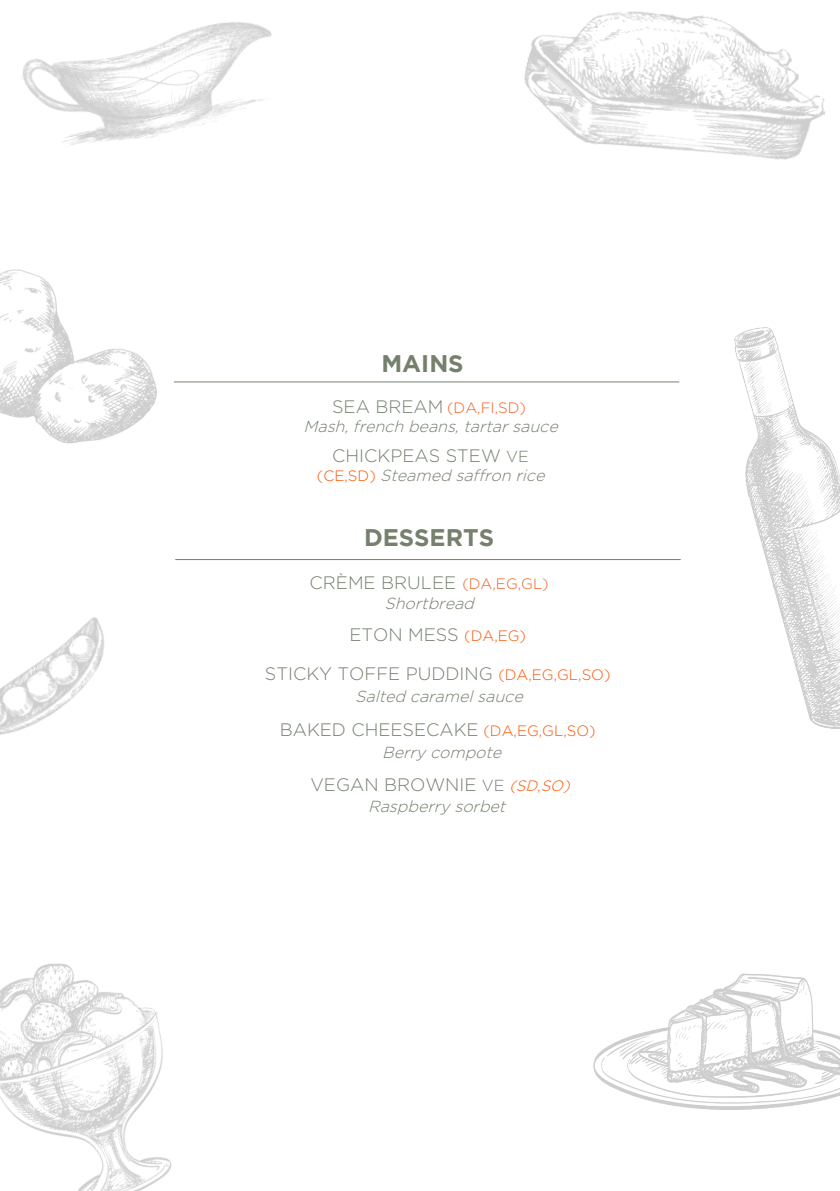
<style>
.page{position:relative;width:840px;height:1191px;background:#fff}
.page>*{position:absolute;margin:0;border:0;box-sizing:border-box;transform-origin:0 0}
.t1{font:700 24px "Gotham";color:#75816d}
.t2{font:300 18px/39.6px "Gotham";color:#75816d;text-align:center}
.t3{font:italic 300 16px "Gotham";color:#75816d}
.t4{font:300 15px "Gotham";color:#f15f21}
.s1{font-size:18px;color:#75816d}
.s2{font-size:16px}
.s3{font-style:normal;font-size:15px;color:#fd5402}
.s4{font-size:15px;color:#f15f21}
.s5{font-size:15px;color:#fd5402}
.s6{font-style:italic;font-size:15px;color:#fd5402}
</style>
<div class="page">
<img style="left:21px;top:22px;width:251px;height:123px">
<hr style="left:175px;top:559px;width:505px;height:1px;background:#75816d">
<img style="left:524px;top:11px;width:301px;height:149px">
<img style="left:0;top:963px;width:172px;height:228px">
<img style="left:593px;top:973px;width:246px;height:136px">
<img style="left:0;top:617px;width:104px;height:118px">
<img style="left:0;top:269px;width:156px;height:175px">
<img style="left:734px;top:327px;width:105px;height:401px">
<hr style="left:174px;top:381px;width:505px;height:1px;background:#75816d">
<h1 class="t1" style="left:381px;top:349px;width:84px">MAINS</h1>
<p class="t4" style="left:332px;top:398px;width:195px"><span class="s1">SEA BREAM</span> (DA,FI,SD)</p>
<p class="t3" style="left:303px;top:416px;width:261px">Mash,french beans,tartarsauce</p>
<p class="t2" style="left:332px;top:435px;width:198px">CHICKPEAS STEW <span class="s2">VE</span></p>
<p class="t3" style="left:317px;top:465px;width:234px"><span class="s3">( C E , S D )</span> Steamed saffron rice</p>
<h1 class="t1" style="left:364px;top:523px;width:131px">DESSERTS</h1>
<p class="t2" style="left:309px;top:562px;width:240px">CRÈME BRULEE <span class="s4">(DA,EG,GL)</span></p>
<p class="t3" style="left:384px;top:593px;width:96px">Shortbread</p>
<p class="t2" style="left:265px;top:614px;width:347px">ETON MESS <span class="s5">(DA,EG)<br></span>STICKY TOFFE PUDDING <span class="s5">(DA,EG,GL,SO)</span></p>
<p class="t3" style="left:355px;top:686px;width:174px">Salted caramelsauce</p>
<p class="t2" style="left:279px;top:709px;width:317px">BAKED CHEESECAKE <span class="s5">(DA,EG,GL,SO)</span></p>
<p class="t3" style="left:382px;top:742px;width:126px">Berrycompote</p>
<p class="t2" style="left:310px;top:764px;width:265px">VEGAN BROWNIE <span class="s2">VE</span> <span class="s6">(SD,SO)</span></p>
<p class="t3" style="left:368px;top:796px;width:144px">Raspberrysorbet</p>
</div>
